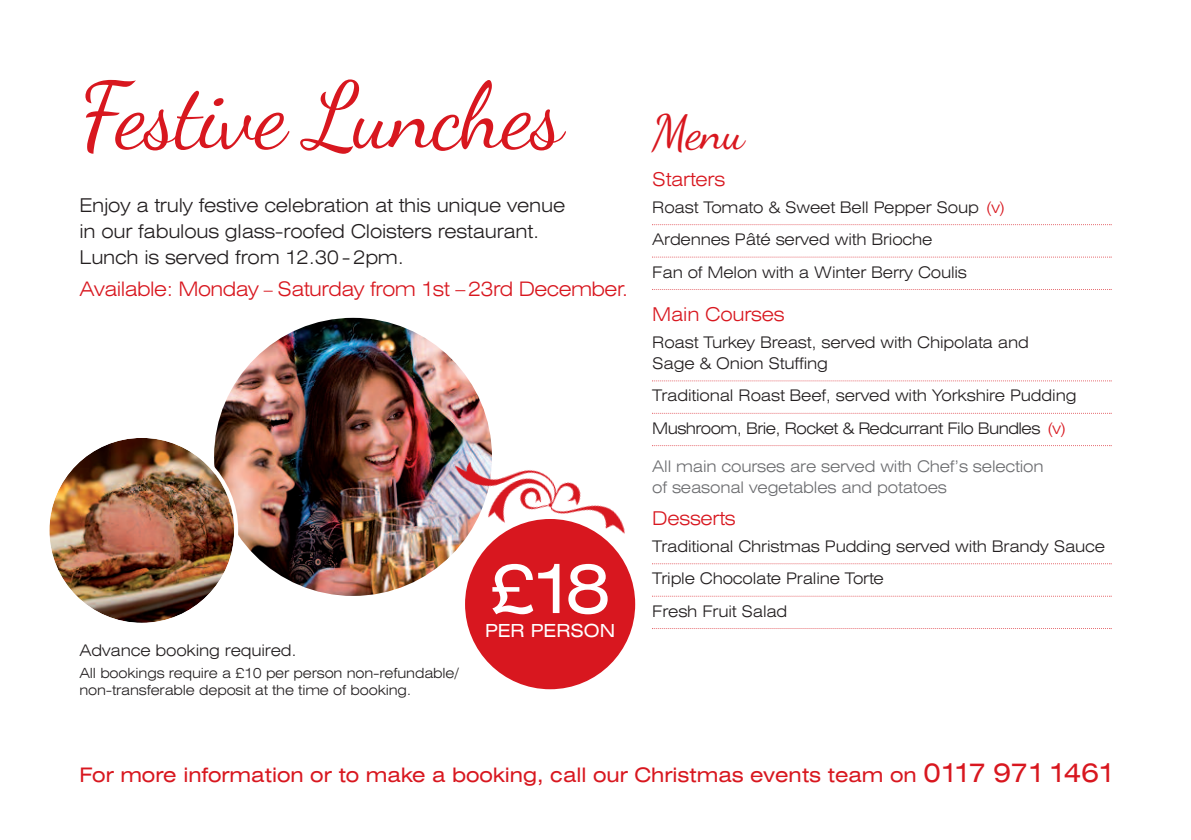
<style>
.page{position:relative;width:1191px;height:840px;background:#fff}
.page>*{position:absolute;margin:0;border:0;box-sizing:border-box;transform-origin:0 0}
.t1{font:92px "Dancing Script";letter-spacing:-.02em;color:#d8171f}
.t2{font:expanded 68px "Swiss 721 BT";color:#fff}
.t3{font:48px "Dancing Script";color:#d8171f}
.t4{font:expanded 20px "Swiss 721 BT";color:#d8171f}
.t5{font:300 expanded 20px "Swiss 721 BT";letter-spacing:-.025em;color:#d8171f}
.t6{font:300 expanded 19px/26px "Swiss 721 BT";letter-spacing:-.01em;color:#231f20}
.t7{font:300 expanded 19px "Swiss 721 BT";letter-spacing:-.01em;color:#d8171f}
.t8{font:expanded 18px "Swiss 721 BT";color:#fff}
.t9{font:300 expanded 16px/32.4px "Swiss 721 BT";letter-spacing:-.01em;color:#231f20}
.t10{font:300 expanded 16px/21px "Swiss 721 BT";letter-spacing:-.01em;color:#6c6d70}
.t11{font:300 expanded 14px/17px "Swiss 721 BT";letter-spacing:-.01em;color:#231f20}
.s1{font-size:18px}
.s2{color:#d8171f}
.s3{font-size:26px}
</style>
<div class="page">
<svg style="left:652px;top:224px;width:459px;height:1px"></svg>
<svg style="left:652px;top:256px;width:459px;height:1px"></svg>
<svg style="left:652px;top:289px;width:459px;height:1px"></svg>
<svg style="left:652px;top:380px;width:459px;height:1px"></svg>
<svg style="left:652px;top:412px;width:459px;height:1px"></svg>
<svg style="left:652px;top:445px;width:459px;height:1px"></svg>
<svg style="left:652px;top:563px;width:459px;height:1px"></svg>
<svg style="left:652px;top:595px;width:459px;height:1px"></svg>
<img style="left:214px;top:317px;width:278px;height:278px;border-radius:50%">
<img style="left:49px;top:433px;width:189px;height:190px">
<div style="left:465px;top:518px;width:170px;height:170px;background:#d8171f;border-radius:50%"></div>
<img style="left:452px;top:456px;width:173px;height:88px">
<h1 class="t1" style="left:79px;top:61px;width:486px">Festive Lunches</h1>
<p class="t6" style="left:79px;top:194px;width:487px">Enjoy a truly festive celebration at this unique venue in our fabulous glass-roofed Cloisters restaurant.<br>Lunch is served from 12.30-2pm.</p>
<p class="t5" style="left:79px;top:282px;width:550px">Available: Monday <span class="s1">–</span> Saturday from 1st – 23rd December.</p>
<p class="t9" style="left:79px;top:635px;width:219px">Advance booking required.</p>
<p class="t11" style="left:79px;top:665px;width:380px">All bookings require a £10 per person non-refundable/ non-transferable deposit at the time of booking.</p>
<h2 class="t2" style="left:489px;top:563px;width:123px">£18</h2>
<p class="t8" style="left:485px;top:623px;width:132px">PER PERSON</p>
<h3 class="t3" style="left:652px;top:104px;width:94px">Menu</h3>
<p class="t7" style="left:652px;top:172px;width:75px">Starters</p>
<p class="t9" style="left:652px;top:192px;width:354px">Roast Tomato &amp; Sweet Bell Pepper Soup <span class="s2">(v)<br></span>Ardennes Pâté served with Brioche<br>Fan of Melon with a Winter Berry Coulis</p>
<p class="t7" style="left:652px;top:307px;width:134px">Main Courses</p>
<p class="t9" style="left:652px;top:333px;width:378px;line-height:21px">Roast Turkey Breast, served with Chipolata and<br>Sage &amp; Onion Stuffing</p>
<p class="t9" style="left:652px;top:381px;width:426px">Traditional Roast Beef, served with Yorkshire Pudding<br>Mushroom, Brie, Rocket &amp; Redcurrant Filo Bundles <span class="s2">(v)</span></p>
<p class="t10" style="left:652px;top:457px;width:393px">All main courses are served with Chef’s selection of seasonal vegetables and potatoes</p>
<p class="t7" style="left:652px;top:511px;width:85px">Desserts</p>
<p class="t9" style="left:652px;top:531px;width:454px">Traditional Christmas Pudding served with Brandy Sauce<br>Triple Chocolate Praline Torte<br>Fresh Fruit Salad</p>
<p class="t4" style="left:79px;top:767px;width:1037px">For more information or to make a booking, call our Christmas events team on <span class="s3">0117 9711461</span></p>
</div>
